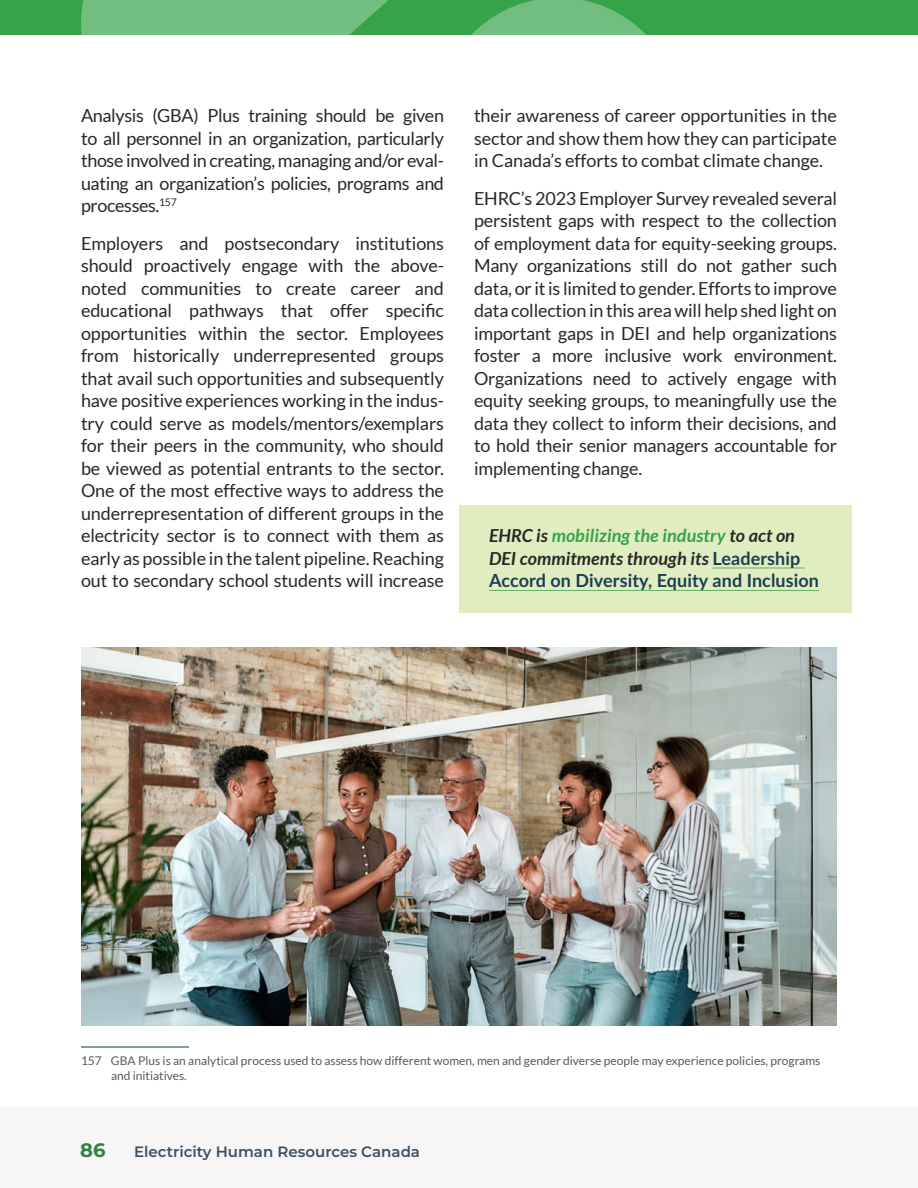
<style>
.page{position:relative;width:918px;height:1188px;background:#fff}
.page>*{position:absolute;margin:0;border:0;box-sizing:border-box;transform-origin:0 0}
.t1{font:700 19.5px "Montserrat";color:#2e8340}
.Body_Paragraph__2-Col{font:18px/22.5px "Lato";letter-spacing:-.005em;color:#292829;text-align:justify}
.Pullquote_On_Dark{font:700 18px/22.5px "Lato";letter-spacing:.005em;color:#1b3e53}
.t2{font:600 15px "Montserrat";color:#3b5064}
.Footnote_on_Light_-_Triple_Digits{font:12px/15px "Lato";color:#58595b}
.s1{font-style:italic;color:#292829}
.s2{font-style:italic;color:#37a348}
</style>
<div class="page">
<div style="left:0;top:1107px;width:918px;height:81px;background:#f7f5f5"></div>
<div style="left:0;top:0;width:918px;height:34px;background:#37a348"></div>
<svg style="left:81px;top:0;width:564px;height:34px"></svg>
<hr style="left:81px;top:1047px;width:108px;height:1px;background:#0b384d">
<div style="left:459px;top:506px;width:393px;height:108px;background:#e0edc1"></div>
<hr style="left:713px;top:568px;width:92px;height:1px;background:#69b063">
<hr style="left:489px;top:590px;width:330px;height:1px;background:#69b063">
<img style="left:81px;top:647px;width:756px;height:379px">
<p class="Body_Paragraph__2-Col" style="left:81px;top:105px;width:365px">Analysis (GBA) Plus training should be given to all personnel in an organization, particularly those involved in creating, managing and/or eval&shy;uating an organization’s policies, programs and processes.<sup>157</sup></p>
<p class="Body_Paragraph__2-Col" style="left:81px;top:232px;width:365px">Employers and postsecondary institutions should proactively engage with the above&shy;noted communities to create career and educational pathways that offer specific opportunities within the sector. Employees from historically underrepresented groups that avail such opportunities and subsequently have positive experiences working in the indus&shy;try could serve as models/mentors/exemplars for their peers in the community, who should be viewed as potential entrants to the sector.<br>One of the most effective ways to address the underrepresentation of different groups in the electricity sector is to connect with them as early as possible in the talent pipeline. Reaching out to secondary school students will increase</p>
<p class="Body_Paragraph__2-Col" style="left:474px;top:105px;width:365px">their awareness of career opportunities in the sector and show them how they can participate in Canada’s efforts to combat climate change.</p>
<p class="Body_Paragraph__2-Col" style="left:474px;top:187px;width:365px">EHRC’s 2023 Employer Survey revealed several persistent gaps with respect to the collection of employment data for equity-seeking groups.<br>Many organizations still do not gather such data, or it is limited to gender. Efforts to improve data collection in this area will help shed light on important gaps in DEI and help organizations foster a more inclusive work environment.<br>Organizations need to actively engage with equity seeking groups, to meaningfully use the data they collect to inform their decisions, and to hold their senior managers accountable for implementing change.</p>
<p class="Pullquote_On_Dark" style="left:489px;top:524px;width:332px"><span class="s1">EHRC is</span> <span class="s2">mobilizing the industry</span> <span class="s1">to act on<br>DEI commitments through its</span> Leadership<br>Accord on Diversity, Equity and Inclusion</p>
<p class="Footnote_on_Light_-_Triple_Digits" style="left:111px;top:1053px;width:711px;text-indent:-30px">157 GBA Plus is an analytical process used to assess how different women, men and gender diverse people may experience policies, programs and initiatives.</p>
<p class="t1" style="left:80px;top:1136px;width:27px">86</p>
<p class="t2" style="left:134px;top:1141px;width:287px">Electricity Human Resources Canada</p>
</div>
